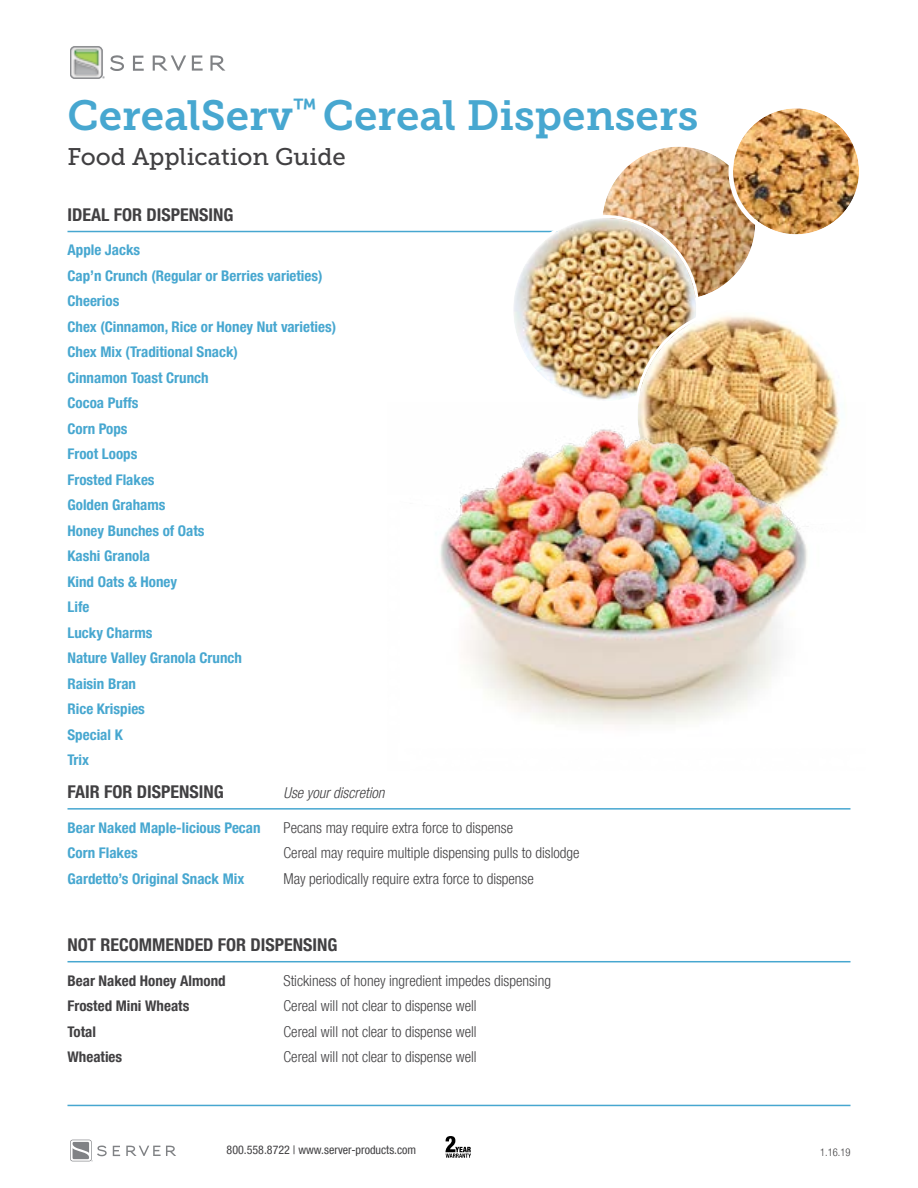
<style>
.page{position:relative;width:918px;height:1188px;background:#fff}
.page>*{position:absolute;margin:0;border:0;box-sizing:border-box;transform-origin:0 0}
.Headline{font:42px "Museo Slab 700";color:#47a7d0}
.Section_Header{font:24px "Museo Slab 500";color:#414042}
.Specifier_Headline{font:700 condensed 18px "Helvetica Neue LT Std";color:#414042}
.RELATED_ITEMS_BLUE_H{font:700 condensed 15px "Helvetica Neue LT Std";color:#47a7d0}
.RELATED_ITEMS_BLUE_H-2{font:300 condensed 15px "Helvetica Neue LT Std";color:#414042}
.RELATED_ITEMS_BLUE_H-3{font:700 condensed 15px "Helvetica Neue LT Std";color:#414042}
.Specifier_Headline-2{font:italic 300 condensed 15px "Helvetica Neue LT Std";color:#414042}
.Footer_Text{font:condensed 12px "Helvetica Neue LT Std";color:#414042}
.RELATED_ITEMS_BLUE_H-4{font:300 condensed 10.5px "Helvetica Neue LT Std";color:#414042}
</style>
<div class="page">
<hr style="left:68px;top:231px;width:658px;height:1px;background:#47a7d0">
<hr style="left:68px;top:961px;width:782px;height:1px;background:#47a7d0">
<hr style="left:68px;top:1105px;width:782px;height:1px;background:#47a7d0">
<svg style="left:446px;top:1136px;width:25px;height:22px"></svg>
<img style="left:70px;top:46px;width:33px;height:33px">
<svg style="left:133px;top:56px;width:11px;height:15px"></svg>
<svg style="left:153px;top:55px;width:33px;height:16px"></svg>
<svg style="left:192px;top:55px;width:11px;height:16px"></svg>
<svg style="left:210px;top:55px;width:15px;height:16px"></svg>
<div style="left:71px;top:47px;width:31px;height:31px;border:1px solid #8b8c8f;border-radius:4px"></div>
<div style="left:70px;top:47px;width:32px;height:31px;border:1px solid #8b8c8f;border-radius:4px"></div>
<svg style="left:102px;top:55px;width:22px;height:24px"></svg>
<svg style="left:113px;top:1146px;width:7px;height:10px"></svg>
<svg style="left:126px;top:1146px;width:50px;height:10px"></svg>
<svg style="left:70px;top:1140px;width:37px;height:21px"></svg>
<img style="left:602px;top:147px;width:153px;height:153px;border-radius:76px">
<img style="left:513px;top:218px;width:183px;height:183px;border-radius:91px">
<img style="left:733px;top:108px;width:126px;height:126px;border-radius:63px">
<div style="left:729px;top:104px;width:135px;height:135px;border:4px solid #fff;border-radius:50%"></div>
<img style="left:638px;top:310px;width:210px;height:210px;border-radius:105px">
<img style="left:440px;top:403px;width:408px;height:322px">
<hr style="left:68px;top:808px;width:782px;height:2px;background:#47a7d0">
<p class="Headline" style="left:68px;top:91px;width:632px">CerealServ<sup>™</sup> Cereal Dispensers</p>
<p class="Section_Header" style="left:68px;top:144px;width:280px">Food Application Guide</p>
<p class="Specifier_Headline" style="left:68px;top:203px;width:167px">IDEAL FOR DISPENSING</p>
<p class="RELATED_ITEMS_BLUE_H" style="left:68px;top:241px;width:74px">Apple Jacks</p>
<p class="RELATED_ITEMS_BLUE_H" style="left:68px;top:266px;width:257px">Cap’n Crunch (Regular or Berries varieties)</p>
<p class="RELATED_ITEMS_BLUE_H" style="left:68px;top:292px;width:53px">Cheerios</p>
<p class="RELATED_ITEMS_BLUE_H" style="left:68px;top:317px;width:270px">Chex (Cinnamon, Rice or Honey Nut varieties)</p>
<p class="RELATED_ITEMS_BLUE_H" style="left:68px;top:343px;width:172px">Chex Mix (Traditional Snack)</p>
<p class="RELATED_ITEMS_BLUE_H" style="left:68px;top:368px;width:143px">Cinnamon Toast Crunch</p>
<p class="RELATED_ITEMS_BLUE_H" style="left:68px;top:394px;width:73px">Cocoa Puffs</p>
<p class="RELATED_ITEMS_BLUE_H" style="left:68px;top:419px;width:62px">Corn Pops</p>
<p class="RELATED_ITEMS_BLUE_H" style="left:68px;top:445px;width:71px">Froot Loops</p>
<p class="RELATED_ITEMS_BLUE_H" style="left:68px;top:470px;width:89px">Frosted Flakes</p>
<p class="RELATED_ITEMS_BLUE_H" style="left:68px;top:496px;width:99px">Golden Grahams</p>
<p class="RELATED_ITEMS_BLUE_H" style="left:68px;top:521px;width:139px">Honey Bunches of Oats</p>
<p class="RELATED_ITEMS_BLUE_H" style="left:68px;top:547px;width:84px">Kashi Granola</p>
<p class="RELATED_ITEMS_BLUE_H" style="left:68px;top:572px;width:111px">Kind Oats &amp; Honey</p>
<p class="RELATED_ITEMS_BLUE_H" style="left:68px;top:598px;width:23px">Life</p>
<p class="RELATED_ITEMS_BLUE_H" style="left:68px;top:623px;width:86px">Lucky Charms</p>
<p class="RELATED_ITEMS_BLUE_H" style="left:68px;top:649px;width:176px">Nature Valley Granola Crunch</p>
<p class="RELATED_ITEMS_BLUE_H" style="left:68px;top:674px;width:70px">Raisin Bran</p>
<p class="RELATED_ITEMS_BLUE_H" style="left:68px;top:700px;width:79px">Rice Krispies</p>
<p class="RELATED_ITEMS_BLUE_H" style="left:68px;top:725px;width:57px">Special K</p>
<p class="RELATED_ITEMS_BLUE_H" style="left:68px;top:751px;width:23px">Trix</p>
<p class="Specifier_Headline" style="left:68px;top:781px;width:158px">FAIR FOR DISPENSING</p>
<p class="Specifier_Headline-2" style="left:284px;top:784px;width:103px">Use your discretion</p>
<p class="RELATED_ITEMS_BLUE_H" style="left:68px;top:818px;width:195px">Bear Naked Maple-licious Pecan</p>
<p class="RELATED_ITEMS_BLUE_H-2" style="left:284px;top:819px;width:231px">Pecans may require extra force to dispense</p>
<p class="RELATED_ITEMS_BLUE_H" style="left:68px;top:844px;width:72px">Corn Flakes</p>
<p class="RELATED_ITEMS_BLUE_H-2" style="left:284px;top:844px;width:298px">Cereal may require multiple dispensing pulls to dislodge</p>
<p class="RELATED_ITEMS_BLUE_H" style="left:68px;top:869px;width:178px">Gardetto’s Original Snack Mix</p>
<p class="RELATED_ITEMS_BLUE_H-2" style="left:284px;top:870px;width:252px">May periodically require extra force to dispense</p>
<p class="Specifier_Headline" style="left:68px;top:934px;width:272px">NOT RECOMMENDED FOR DISPENSING</p>
<p class="RELATED_ITEMS_BLUE_H-3" style="left:68px;top:971px;width:160px">Bear Naked Honey Almond</p>
<p class="RELATED_ITEMS_BLUE_H-2" style="left:284px;top:972px;width:269px">Stickiness of honey ingredient impedes dispensing</p>
<p class="RELATED_ITEMS_BLUE_H-3" style="left:68px;top:997px;width:123px">Frosted Mini Wheats</p>
<p class="RELATED_ITEMS_BLUE_H-2" style="left:284px;top:997px;width:195px">Cereal will not clear to dispense well</p>
<p class="RELATED_ITEMS_BLUE_H-3" style="left:68px;top:1022px;width:30px">Total</p>
<p class="RELATED_ITEMS_BLUE_H-2" style="left:284px;top:1023px;width:195px">Cereal will not clear to dispense well</p>
<p class="RELATED_ITEMS_BLUE_H-3" style="left:68px;top:1048px;width:56px">Wheaties</p>
<p class="RELATED_ITEMS_BLUE_H-2" style="left:284px;top:1048px;width:195px">Cereal will not clear to dispense well</p>
<p class="Footer_Text" style="left:227px;top:1143px;width:191px">800.558.8722 | www.server-products.com</p>
<p class="RELATED_ITEMS_BLUE_H-4" style="left:820px;top:1146px;width:32px">1.16.19</p>
</div>
